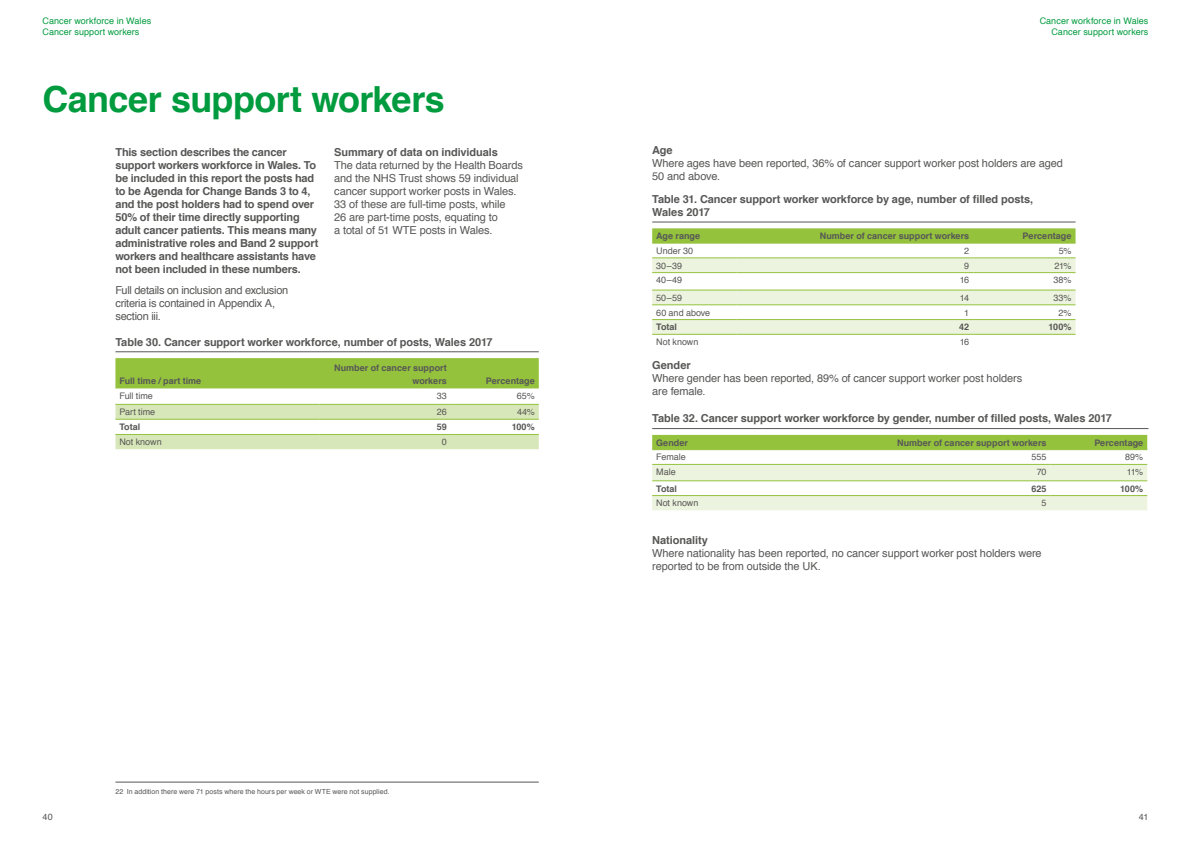
<style>
.page{position:relative;width:1191px;height:842px;background:#fff}
.page>*{position:absolute;margin:0;border:0;box-sizing:border-box;transform-origin:0 0}
.t1{font:700 36px "Helvetica";letter-spacing:-.02em;color:#009b3e}
.t2{font:700 11px/13px "Helvetica";letter-spacing:-.015em;color:#575756}
.t3{font:11px/13px "Helvetica";letter-spacing:-.01em;color:#575756}
.t4{font:700 9px/13px "Helvetica";color:#575756;text-align:right}
.t5{font:9px "Helvetica";color:#575756}
.t6{font:9px/10.8px "Helvetica";letter-spacing:.01em;color:#009b3e}
.t7{font:7px "Helvetica";letter-spacing:.005em;color:#575756}
</style>
<div class="page">
<hr style="left:115px;top:351px;width:424px;height:1px;background:#575756">
<div style="left:115px;top:358px;width:424px;height:29px;background:#94c23d"></div>
<svg style="left:115px;top:405px;width:424px;height:44px"></svg>
<hr style="left:115px;top:387px;width:205px;height:1px;background:#94c23d">
<hr style="left:320px;top:387px;width:131px;height:1px;background:#94c23d">
<hr style="left:451px;top:387px;width:88px;height:1px;background:#94c23d">
<hr style="left:115px;top:404px;width:205px;height:1px;background:#94c23d">
<hr style="left:320px;top:404px;width:131px;height:1px;background:#94c23d">
<hr style="left:451px;top:404px;width:88px;height:1px;background:#94c23d">
<hr style="left:115px;top:419px;width:205px;height:1px;background:#94c23d">
<hr style="left:320px;top:419px;width:131px;height:1px;background:#94c23d">
<hr style="left:451px;top:419px;width:88px;height:1px;background:#94c23d">
<hr style="left:115px;top:434px;width:205px;height:1px;background:#94c23d">
<hr style="left:320px;top:434px;width:131px;height:1px;background:#94c23d">
<hr style="left:451px;top:434px;width:88px;height:1px;background:#94c23d">
<hr style="left:115px;top:782px;width:424px;height:1px;background:#575756">
<hr style="left:652px;top:221px;width:423px;height:1px;background:#575756">
<div style="left:652px;top:228px;width:423px;height:15px;background:#94c23d"></div>
<svg style="left:652px;top:258px;width:423px;height:76px"></svg>
<hr style="left:652px;top:243px;width:84px;height:1px;background:#94c23d">
<hr style="left:736px;top:243px;width:237px;height:1px;background:#94c23d">
<hr style="left:973px;top:243px;width:102px;height:1px;background:#94c23d">
<hr style="left:652px;top:257px;width:84px;height:1px;background:#94c23d">
<hr style="left:736px;top:257px;width:237px;height:1px;background:#94c23d">
<hr style="left:973px;top:257px;width:102px;height:1px;background:#94c23d">
<hr style="left:652px;top:272px;width:84px;height:1px;background:#94c23d">
<hr style="left:736px;top:272px;width:237px;height:1px;background:#94c23d">
<hr style="left:973px;top:272px;width:102px;height:1px;background:#94c23d">
<hr style="left:652px;top:290px;width:84px;height:1px;background:#94c23d">
<hr style="left:736px;top:290px;width:237px;height:1px;background:#94c23d">
<hr style="left:973px;top:290px;width:102px;height:1px;background:#94c23d">
<hr style="left:652px;top:304px;width:84px;height:1px;background:#94c23d">
<hr style="left:736px;top:304px;width:237px;height:1px;background:#94c23d">
<hr style="left:973px;top:304px;width:102px;height:1px;background:#94c23d">
<hr style="left:652px;top:319px;width:84px;height:1px;background:#94c23d">
<hr style="left:736px;top:319px;width:237px;height:1px;background:#94c23d">
<hr style="left:973px;top:319px;width:102px;height:1px;background:#94c23d">
<hr style="left:652px;top:334px;width:84px;height:1px;background:#94c23d">
<hr style="left:736px;top:334px;width:237px;height:1px;background:#94c23d">
<hr style="left:973px;top:334px;width:102px;height:1px;background:#94c23d">
<hr style="left:652px;top:428px;width:496px;height:1px;background:#575756">
<div style="left:652px;top:435px;width:495px;height:14px;background:#94c23d"></div>
<svg style="left:652px;top:465px;width:495px;height:45px"></svg>
<hr style="left:652px;top:449px;width:193px;height:1px;background:#94c23d">
<hr style="left:845px;top:449px;width:205px;height:1px;background:#94c23d">
<hr style="left:1050px;top:449px;width:97px;height:1px;background:#94c23d">
<hr style="left:652px;top:464px;width:193px;height:1px;background:#94c23d">
<hr style="left:845px;top:464px;width:205px;height:1px;background:#94c23d">
<hr style="left:1050px;top:464px;width:97px;height:1px;background:#94c23d">
<hr style="left:652px;top:480px;width:193px;height:1px;background:#94c23d">
<hr style="left:845px;top:480px;width:205px;height:1px;background:#94c23d">
<hr style="left:1050px;top:480px;width:97px;height:1px;background:#94c23d">
<hr style="left:652px;top:495px;width:193px;height:1px;background:#94c23d">
<hr style="left:845px;top:495px;width:205px;height:1px;background:#94c23d">
<hr style="left:1050px;top:495px;width:97px;height:1px;background:#94c23d">
<p class="t6" style="left:43px;top:15px;width:110px">Cancer workforce in Wales<br>Cancer support workers</p>
<h1 class="t1" style="left:43px;top:70px;width:404px">Cancer support workers</h1>
<p class="t2" style="left:115px;top:145px;width:204px">This section describes the cancer support workers workforce in Wales. To be included in this report the posts had to be Agenda for Change Bands 3 to 4, and the post holders had to spend over 50% of their time directly supporting adult cancer patients. This means many administrative roles and Band 2 support workers and healthcare assistants have not been included in these numbers.</p>
<p class="t3" style="left:115px;top:284px;width:174px">Full details on inclusion and exclusion criteria is contained in Appendix A, section iii.</p>
<p class="t2" style="left:334px;top:145px;width:165px">Summary of data on individuals</p>
<p class="t3" style="left:334px;top:159px;width:190px">The data returned by the Health Boards and the NHS Trust shows 59 individual cancer support worker posts in Wales.<br>33 of these are full-time posts, while<br>26 are part-time posts, equating to<br>a total of 51 WTE posts in Wales.</p>
<p class="t2" style="left:115px;top:335px;width:379px">Table 30. Cancer support worker workforce, number of posts, Wales 2017</p>
<p class="t4" style="left:119px;top:374px;width:83px">Full time / part time</p>
<p class="t4" style="left:334px;top:361px;width:114px">Number of cancer support workers</p>
<p class="t4" style="left:486px;top:374px;width:50px">Percentage</p>
<p class="t5" style="left:119px;top:389px;width:35px">Full time</p>
<p class="t5" style="left:437px;top:389px;width:12px">33</p>
<p class="t5" style="left:517px;top:389px;width:19px">65%</p>
<p class="t5" style="left:119px;top:405px;width:37px">Part time</p>
<p class="t5" style="left:437px;top:405px;width:11px">26</p>
<p class="t5" style="left:517px;top:405px;width:19px">44%</p>
<p class="t4" style="left:119px;top:420px;width:22px">Total</p>
<p class="t4" style="left:437px;top:420px;width:12px">59</p>
<p class="t4" style="left:512px;top:420px;width:25px">100%</p>
<p class="t5" style="left:119px;top:435px;width:44px">Not known</p>
<p class="t5" style="left:442px;top:435px;width:7px">0</p>
<p class="t5" style="left:43px;top:810px;width:12px">40</p>
<p class="t7" style="left:115px;top:786px;width:276px">22 In addition there were 71 posts where the hours per week or WTE were not supplied.</p>
<p class="t6" style="left:1039px;top:15px;width:110px;text-align:right">Cancer workforce in Wales<br>Cancer support workers</p>
<p class="t2" style="left:652px;top:144px;width:22px">Age</p>
<p class="t3" style="left:652px;top:157px;width:412px">Where ages have been reported, 36% of cancer support worker post holders are aged<br>50 and above.</p>
<p class="t2" style="left:652px;top:193px;width:382px">Table 31. Cancer support worker workforce by age, number of filled posts,<br>Wales 2017</p>
<p class="t4" style="left:656px;top:230px;width:45px">Age range</p>
<p class="t4" style="left:820px;top:230px;width:151px">Number of cancer support workers</p>
<p class="t4" style="left:1022px;top:230px;width:50px">Percentage</p>
<p class="t5" style="left:656px;top:244px;width:38px">Under 30</p>
<p class="t5" style="left:964px;top:244px;width:7px">2</p>
<p class="t5" style="left:1058px;top:244px;width:14px">5%</p>
<p class="t5" style="left:656px;top:258px;width:27px">30–39</p>
<p class="t5" style="left:964px;top:258px;width:7px">9</p>
<p class="t5" style="left:1054px;top:258px;width:19px">21%</p>
<p class="t5" style="left:656px;top:273px;width:27px">40–49</p>
<p class="t5" style="left:959px;top:273px;width:11px">16</p>
<p class="t5" style="left:1053px;top:273px;width:20px">38%</p>
<p class="t5" style="left:656px;top:291px;width:27px">50–59</p>
<p class="t5" style="left:959px;top:291px;width:11px">14</p>
<p class="t5" style="left:1053px;top:291px;width:20px">33%</p>
<p class="t5" style="left:656px;top:305px;width:56px">60 and above</p>
<p class="t5" style="left:964px;top:305px;width:7px">1</p>
<p class="t5" style="left:1058px;top:305px;width:15px">2%</p>
<p class="t4" style="left:656px;top:321px;width:22px">Total</p>
<p class="t4" style="left:959px;top:321px;width:11px">42</p>
<p class="t4" style="left:1048px;top:321px;width:25px">100%</p>
<p class="t5" style="left:656px;top:335px;width:44px">Not known</p>
<p class="t5" style="left:959px;top:335px;width:11px">16</p>
<p class="t2" style="left:652px;top:359px;width:40px">Gender</p>
<p class="t3" style="left:652px;top:372px;width:371px">Where gender has been reported, 89% of cancer support worker post holders are female.</p>
<p class="t2" style="left:652px;top:412px;width:461px">Table 32. Cancer support worker workforce by gender, number of filled posts, Wales 2017</p>
<p class="t4" style="left:656px;top:436px;width:33px">Gender</p>
<p class="t4" style="left:897px;top:436px;width:151px">Number of cancer support workers</p>
<p class="t4" style="left:1094px;top:436px;width:50px">Percentage</p>
<p class="t5" style="left:656px;top:450px;width:31px">Female</p>
<p class="t5" style="left:1031px;top:450px;width:17px">555</p>
<p class="t5" style="left:1125px;top:450px;width:20px">89%</p>
<p class="t5" style="left:656px;top:465px;width:21px">Male</p>
<p class="t5" style="left:1036px;top:465px;width:11px">70</p>
<p class="t5" style="left:1126px;top:465px;width:18px">11%</p>
<p class="t4" style="left:656px;top:482px;width:22px">Total</p>
<p class="t4" style="left:1031px;top:482px;width:17px">625</p>
<p class="t4" style="left:1120px;top:482px;width:25px">100%</p>
<p class="t5" style="left:656px;top:496px;width:44px">Not known</p>
<p class="t5" style="left:1041px;top:496px;width:7px">5</p>
<p class="t2" style="left:652px;top:534px;width:57px">Nationality</p>
<p class="t3" style="left:652px;top:547px;width:391px">Where nationality has been reported, no cancer support worker post holders were reported to be from outside the UK.</p>
<p class="t5" style="left:1139px;top:810px;width:11px">41</p>
</div>
